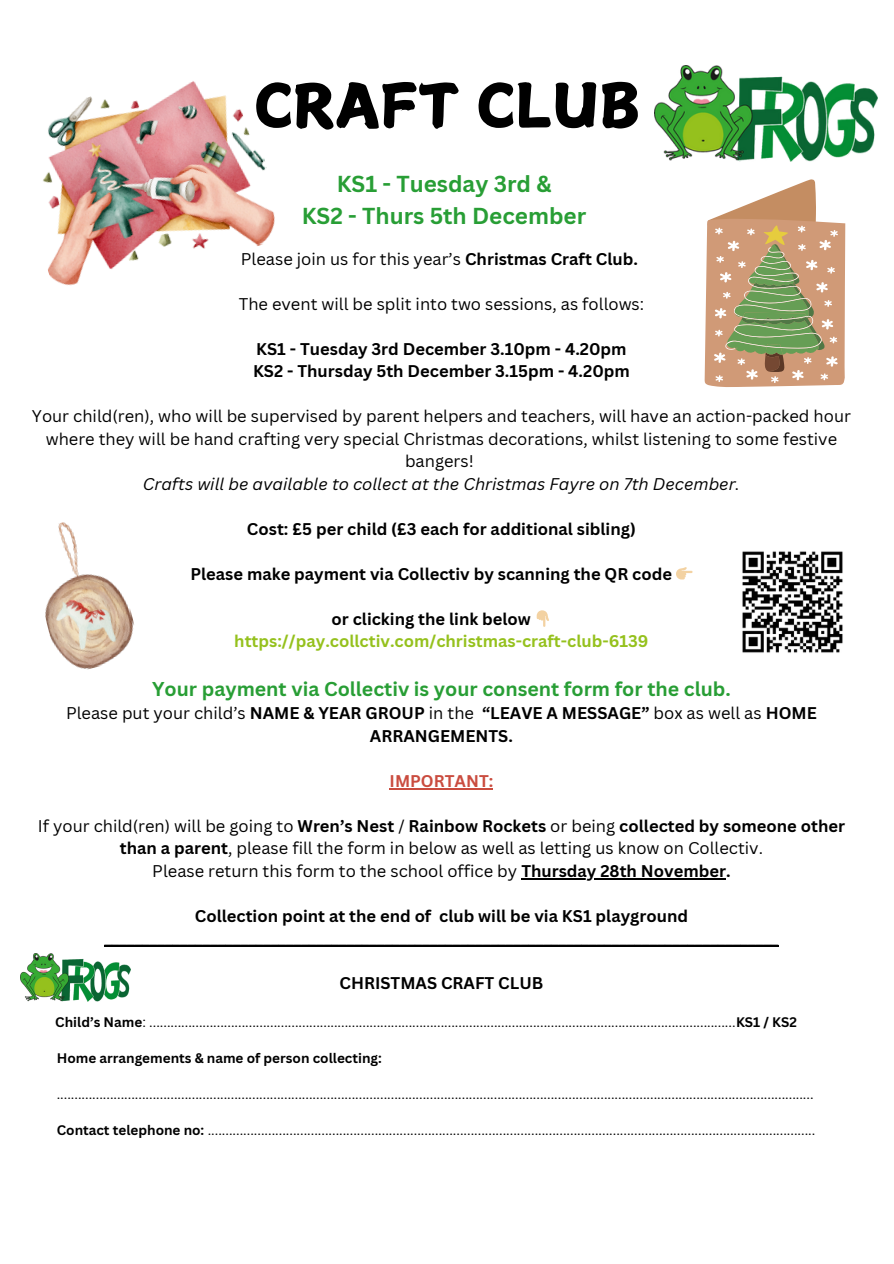
<style>
.page{position:relative;width:894px;height:1264px;background:#fff}
.page>*{position:absolute;margin:0;border:0;box-sizing:border-box;transform-origin:0 0}
.t1{font:60px "Canva Surname Fu";color:#000}
.t2{font:700 22.5px/31.5px "Canva Sans";color:#289e35;text-align:center}
.t3{font:700 19.5px "Canva Sans";color:#289e35}
.t4{font:16.5px/22.5px "Canva Sans";color:#000;text-align:center}
.t5{font:700 16.5px/22.5px "Canva Sans";color:#000}
.t6{font:700 16.5px/22.5px "Canva Sans";color:#95c11d}
.t7{font:700 16.5px "Canva Sans";color:#ca4c3f}
.t8{font:13.5px "Canva Sans";color:#000}
.t9{font:700 13.5px "Canva Sans";color:#000}
.s1{font-weight:700}
.s2{font-style:italic}
.s3{color:#000}
</style>
<div class="page">
<img style="left:654px;top:66px;width:223px;height:96px">
<hr style="left:389px;top:788px;width:104px;height:1px;background:#ca4c3f">
<hr style="left:521px;top:878px;width:204px;height:1px;background:#000">
<hr style="left:104px;top:945px;width:674px;height:1px;background:#000">
<img style="left:20px;top:953px;width:111px;height:48px">
<img style="left:43px;top:81px;width:232px;height:205px">
<svg style="left:704px;top:179px;width:141px;height:208px"></svg>
<img style="left:45px;top:522px;width:89px;height:148px">
<img style="left:742px;top:551px;width:101px;height:102px">
<p class="t1" style="left:253px;top:75px;width:387px">CRAFT CLUB</p>
<p class="t2" style="left:302px;top:167px;width:286px">KS1 - Tuesday 3rd &amp;<br>KS2 - Thurs 5th December</p>
<p class="t4" style="left:241px;top:247px;width:398px">Please join us for this year’s <span class="s1">Christmas Craft Club.</span></p>
<h1 class="t4" style="left:239px;top:292px;width:407px">The event will be split into two sessions, as follows:</h1>
<h2 class="t5" style="left:253px;top:337px;width:378px">KS1 - Tuesday 3rd December 3.10pm - 4.20pm<br>KS2 - Thursday 5th December 3.15pm - 4.20pm</h2>
<p class="t4" style="left:32px;top:404px;width:820px">Your child(ren), who will be supervised by parent helpers and teachers, will have an action-packed hour where they will be hand crafting very special Christmas decorations, whilst listening to some festive bangers!<br><span class="s2">Crafts will be available to collect at the Christmas Fayre on 7th December.</span></p>
<h6 class="t5" style="left:247px;top:517px;width:390px">Cost: £5 per child (£3 each for additional sibling)</h6>
<h6 class="t5" style="left:190px;top:562px;width:483px">Please make payment via Collectiv by scanning the QR code</h6>
<h5 class="t6" style="left:234px;top:607px;width:415px;text-indent:97px"><span class="s3">or clicking the link below </span>https://pay.collctiv.com/christmas-craft-club-6139</h5>
<h6 class="t3" style="left:152px;top:674px;width:580px">Your payment via Collectiv is your consent form for the club.</h6>
<h6 class="t4" style="left:66px;top:701px;width:752px">Please put your child’s <span class="s1">NAME &amp; YEAR GROUP</span> in the <span class="s1">“LEAVE A MESSAGE”</span> box as well as <span class="s1">HOME</span></h6>
<h5 class="t5" style="left:370px;top:724px;width:144px">ARRANGEMENTS.</h5>
<h5 class="t7" style="left:389px;top:769px;width:105px">IMPORTANT:</h5>
<h5 class="t4" style="left:38px;top:814px;width:808px">If your child(ren) will be going to <span class="s1">Wren’s Nest</span> / <span class="s1">Rainbow Rockets</span> or being <span class="s1">collected by someone other than a parent</span>, please fill the form in below as well as letting us know on Collectiv.</h5>
<h5 class="t4" style="left:152px;top:859px;width:579px">Please return this form to the school office by <span class="s1">Thursday 28th November.</span></h5>
<h5 class="t5" style="left:104px;top:904px;width:675px;text-align:center">Collection point at the end of club will be via KS1 playground _________________________________________________________________________________________</h5>
<h5 class="t5" style="left:339px;top:971px;width:205px">CHRISTMAS CRAFT CLUB</h5>
<h5 class="t8" style="left:55px;top:1012px;width:743px"><span class="s1">Child’s Name</span>: .....................................................................................................................................................................<span class="s1">KS1 / KS2</span></h5>
<h3 class="t9" style="left:57px;top:1048px;width:326px">Home arrangements &amp; name of person collecting:</h3>
<h3 class="t8" style="left:57px;top:1084px;width:758px">.....................................................................................................................................................................................................................</h3>
<h4 class="t8" style="left:57px;top:1120px;width:759px"><span class="s1">Contact telephone no:</span> ...........................................................................................................................................................................</h4>
</div>
